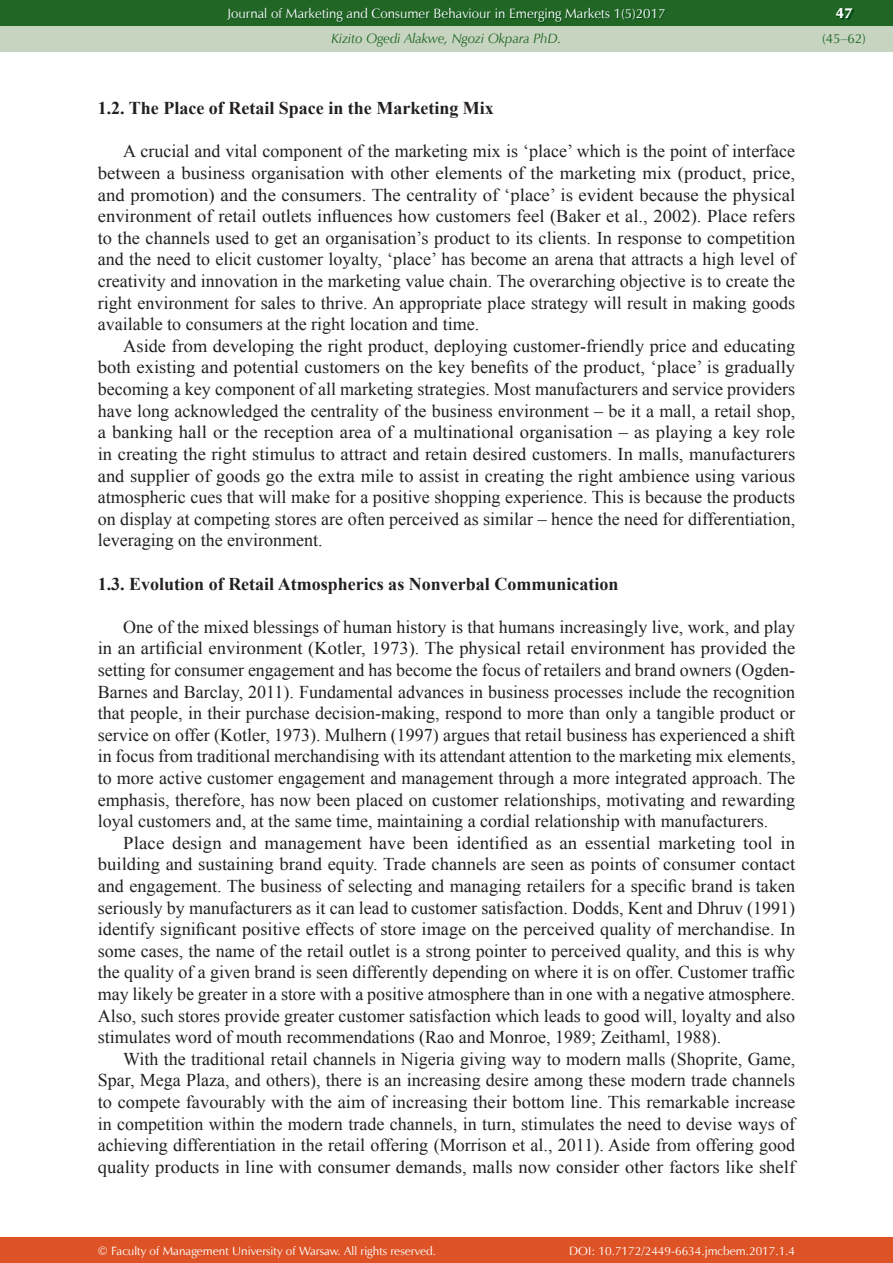
<style>
.page{position:relative;width:893px;height:1263px;background:#fff}
.page>*{position:absolute;margin:0;border:0;box-sizing:border-box;transform-origin:0 0}
.t1{font:18px/21.6px "Times New Roman";color:#231f20;text-align:justify}
.t2{font:18px/21.6px "Times New Roman";color:#231f20;text-align:justify;scale:1.04 1}
.t3{font:700 18px "Times New Roman";color:#231f20}
.t4{font:15px "Zapf Humnst Ult EU";color:#fff}
.t5{font:13.5px "Zapf Humnst EU";color:#fff}
.t6{font:italic 13.5px "Zapf Humnst EU";color:#226625}
.t7{font:13.5px "Zapf Humnst EU";color:#226625}
.t8{font:12px "Zapf Humnst EU";color:#fff}
</style>
<div class="page">
<div style="left:0;top:0;width:893px;height:51px;background:#c6d4c0"></div>
<div style="left:0;top:1237px;width:893px;height:26px;background:#dd5326"></div>
<div style="left:0;top:0;width:893px;height:26px;background:#226625"></div>
<img style="left:228px;top:9px;width:438px;height:14px">
<img style="left:837px;top:10px;width:17px;height:10px">
<p class="t5" style="left:227px;top:5px;width:440px">Journal of Marketing and Consumer Behaviour in Emerging Markets 1(5)2017</p>
<p class="t6" style="left:332px;top:30px;width:231px">Kizito Ogedi Alakwe, Ngozi Okpara PhD.</p>
<p class="t3" style="left:98px;top:98px;width:398px">1.2. The Place of Retail Space in the Marketing Mix</p>
<p class="t1" style="left:98px;top:141px;width:699px;text-indent:26px">A crucial and vital component of the marketing mix is ‘place’ which is the point of interface between a business organisation with other elements of the marketing mix (product, price, and promotion) and the consumers. The centrality of ‘place’ is evident because the physical environment of retail outlets influences how customers feel (Baker et al., 2002). Place refers to the channels used to get an organisation’s product to its clients. In response to competition and the need to elicit customer loyalty, ‘place’ has become an arena that attracts a high level of creativity and innovation in the marketing value chain. The overarching objective is to create the right environment for sales to thrive. An appropriate place strategy will result in making goods available to consumers at the right location and time.</p>
<p class="t1" style="left:98px;top:335px;width:699px;text-indent:26px">Aside from developing the right product, deploying customer-friendly price and educating both existing and potential customers on the key benefits of the product, ‘place’ is gradually becoming a key component of all marketing strategies. Most manufacturers and service providers have long acknowledged the centrality of the business environment – be it a mall, a retail shop, a banking hall or the reception area of a multinational organisation – as playing a key role in creating the right stimulus to attract and retain desired customers. In malls, manufacturers and supplier of goods go the extra mile to assist in creating the right ambience using various atmospheric cues that will make for a positive shopping experience. This is because the products on display at competing stores are often perceived as similar – hence the need for differentiation, leveraging on the environment.</p>
<p class="t3" style="left:98px;top:573px;width:522px">1.3. Evolution of Retail Atmospherics as Nonverbal Communication</p>
<p class="t1" style="left:98px;top:616px;width:699px;text-indent:26px">One of the mixed blessings of human history is that humans increasingly live, work, and play in an artificial environment (Kotler, 1973). The physical retail environment has provided the setting for consumer engagement and has become the focus of retailers and brand owners (Ogden-Barnes and Barclay, 2011). Fundamental advances in business processes include the recognition that people, in their purchase decision-making, respond to more than only a tangible product or service on offer (Kotler, 1973). Mulhern (1997) argues that retail business has experienced a shift in focus from traditional merchandising with its attendant attention to the marketing mix elements, to more active customer engagement and management through a more integrated approach. The emphasis, therefore, has now been placed on customer relationships, motivating and rewarding loyal customers and, at the same time, maintaining a cordial relationship with manufacturers.</p>
<p class="t2" style="left:98px;top:832px;width:672px;text-indent:26px">Place design and management have been identified as an essential marketing tool in building and sustaining brand equity. Trade channels are seen as points of consumer contact and engagement. The business of selecting and managing retailers for a specific brand is taken seriously by manufacturers as it can lead to customer satisfaction. Dodds, Kent and Dhruv (1991) identify significant positive effects of store image on the perceived quality of merchandise. In some cases, the name of the retail outlet is a strong pointer to perceived quality, and this is why the quality of a given brand is seen differently depending on where it is on offer. Customer traffic may likely be greater in a store with a positive atmosphere than in one with a negative atmosphere.<br>Also, such stores provide greater customer satisfaction which leads to good will, loyalty and also stimulates word of mouth recommendations (Rao and Monroe, 1989; Zeithaml, 1988).</p>
<p class="t1" style="left:98px;top:1048px;width:699px;text-indent:26px">With the traditional retail channels in Nigeria giving way to modern malls (Shoprite, Game, Spar, Mega Plaza, and others), there is an increasing desire among these modern trade channels to compete favourably with the aim of increasing their bottom line. This remarkable increase in competition within the modern trade channels, in turn, stimulates the need to devise ways of achieving differentiation in the retail offering (Morrison et al., 2011). Aside from offering good quality products in line with consumer demands, malls now consider other factors like shelf</p>
<p class="t4" style="left:836px;top:4px;width:18px">47</p>
<p class="t7" style="left:822px;top:30px;width:45px">(45–62)</p>
<p class="t8" style="left:98px;top:1243px;width:340px">© Faculty of Management University of Warsaw. All rights reserved.</p>
<p class="t8" style="left:569px;top:1243px;width:227px">DOI: 10.7172/2449-6634.jmcbem.2017.1.4</p>
</div>
